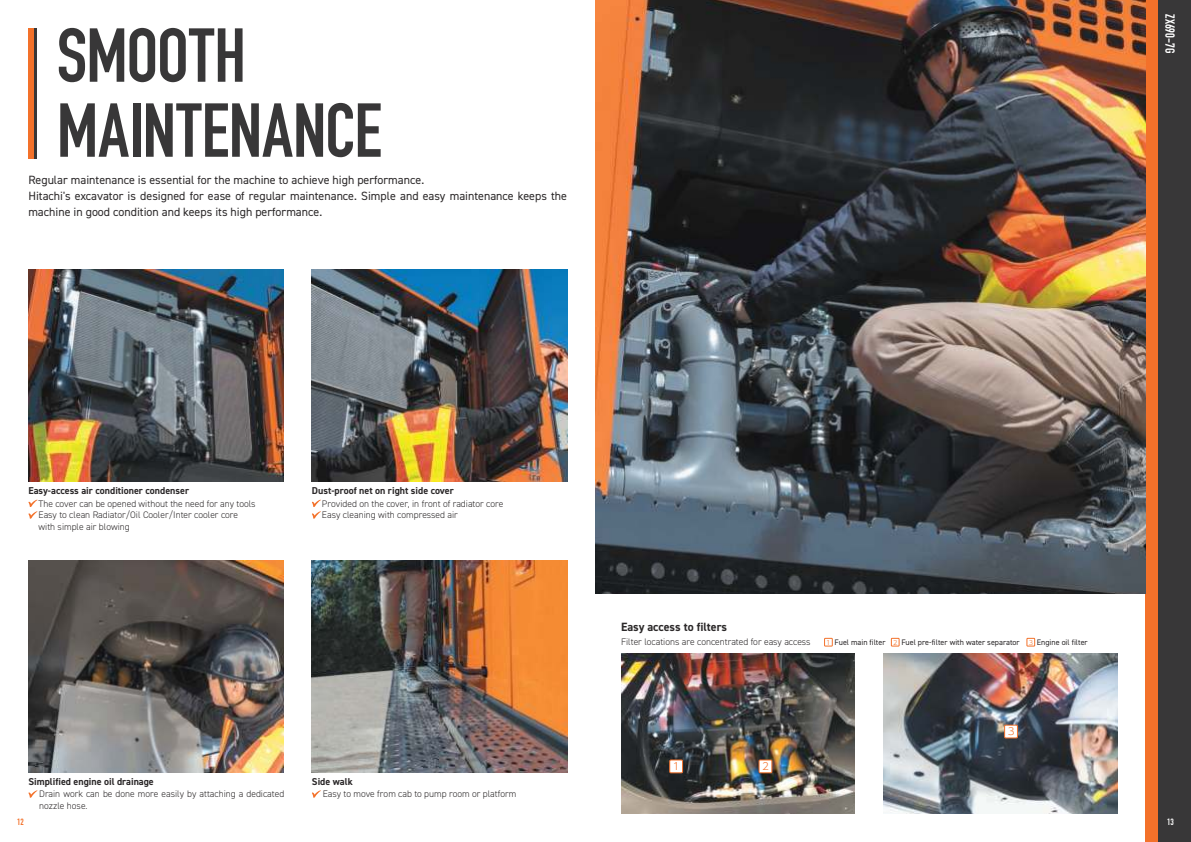
<style>
.page{position:relative;width:1191px;height:842px;background:#fff}
.page>*{position:absolute;margin:0;border:0;box-sizing:border-box;transform-origin:0 0}
.t1{font:700 75px/75px "DIN Condensed";color:#383738}
.t2{font:700 13px "DIN Condensed";color:#fff}
.t3{font:12px/16px "DIN2014";color:#2b2829}
.t4{font:700 12px "DIN2014";color:#2b2829}
.t5{font:700 10px "DIN2014";color:#2b2829}
.t6{font:300 10px "UD Shin Go Pro";color:#f3712a;scale:1.05 1}
.t7{font:300 9.5px/11.5px "DIN2014";color:#2b2829}
.t8{font:700 9px "DIN Condensed";color:#f3712a}
.t9{font:700 9px "DIN Condensed";color:#fff}
.t10{font:8px "DIN2014";color:#2b2829}
.s1{font-family:"UD Shin Go Pro";font-weight:300;font-size:6.3px;color:#f3712a}
</style>
<div class="page">
<div style="left:1145px;top:0;width:46px;height:842px;background:#f3712a"></div>
<div style="left:1158px;top:0;width:33px;height:842px;background:#383738"></div>
<img style="left:621px;top:653px;width:234px;height:160px">
<img style="left:595px;top:0;width:550px;height:593px">
<div style="left:28px;top:28px;width:6px;height:131px;background:#f3712a"></div>
<hr style="left:34px;top:28px;width:3px;height:131px;background:#383738">
<img style="left:28px;top:269px;width:255px;height:213px">
<svg style="left:28px;top:500px;width:10px;height:19px"></svg>
<img style="left:312px;top:269px;width:255px;height:213px">
<svg style="left:312px;top:500px;width:9px;height:19px"></svg>
<img style="left:312px;top:560px;width:255px;height:212px">
<img style="left:883px;top:653px;width:234px;height:160px">
<div style="left:669px;top:760px;width:13px;height:13px;background:#fff"></div>
<div style="left:669px;top:760px;width:14px;height:13px;border:1px solid #f3712a"></div>
<div style="left:759px;top:760px;width:13px;height:13px;background:#fff"></div>
<div style="left:759px;top:760px;width:13px;height:13px;border:1px solid #f3712a"></div>
<div style="left:1004px;top:725px;width:13px;height:13px;background:#fff"></div>
<div style="left:1004px;top:725px;width:13px;height:13px;border:1px solid #f3712a"></div>
<img style="left:28px;top:560px;width:255px;height:212px">
<svg style="left:312px;top:790px;width:9px;height:8px"></svg>
<svg style="left:28px;top:790px;width:10px;height:8px"></svg>
<div style="left:824px;top:638px;width:8px;height:8px;border:1px solid #f3712a"></div>
<div style="left:891px;top:638px;width:8px;height:8px;border:1px solid #f3712a"></div>
<div style="left:1026px;top:638px;width:9px;height:8px;border:1px solid #f3712a"></div>
<h1 class="t1" style="left:57px;top:18px;width:327px">SMOOTH<br>MAINTENANCE</h1>
<p class="t3" style="left:28px;top:172px;width:540px">Regular maintenance is essential for the machine to achieve high performance.<br>Hitachi's excavator is designed for ease of regular maintenance. Simple and easy maintenance keeps the machine in good condition and keeps its high performance.</p>
<h2 class="t2" style="left:1177px;top:14px;width:41px;rotate:90deg">ZX690-7G</h2>
<p class="t5" style="left:28px;top:486px;width:162px">Easy-access air conditioner condenser</p>
<p class="t7" style="left:39px;top:498px;width:219px">The cover can be opened without the need for any tools<br>Easy to clean Radiator/Oil Cooler/Inter cooler core with simple air blowing</p>
<p class="t5" style="left:312px;top:486px;width:143px">Dust-proof net on right side cover</p>
<p class="t7" style="left:322px;top:498px;width:183px">Provided on the cover, in front of radiator core<br>Easy cleaning with compressed air</p>
<p class="t5" style="left:28px;top:777px;width:127px">Simplified engine oil drainage</p>
<p class="t5" style="left:312px;top:777px;width:42px">Side walk</p>
<p class="t7" style="left:39px;top:789px;width:246px">Drain work can be done more easily by attaching a dedicated</p>
<p class="t7" style="left:323px;top:789px;width:195px">Easy to move from cab to pump room or platform</p>
<p class="t7" style="left:39px;top:800px;width:50px">nozzle hose.</p>
<p class="t4" style="left:621px;top:621px;width:108px">Easy access to filters</p>
<p class="t7" style="left:621px;top:636px;width:191px">Filter locations are concentrated for easy access</p>
<p class="t10" style="left:826px;top:639px;width:263px"><span class="s1">1</span> Fuel main filter <span class="s1">2</span> Fuel pre-filter with water separator <span class="s1">3</span> Engine oil filter</p>
<p class="t6" style="left:673px;top:758px;width:8px">1</p>
<p class="t6" style="left:762px;top:758px;width:8px">2</p>
<p class="t6" style="left:1007px;top:723px;width:8px">3</p>
<p class="t8" style="left:17px;top:817px;width:8px">12</p>
<p class="t9" style="left:1167px;top:817px;width:8px">13</p>
</div>
